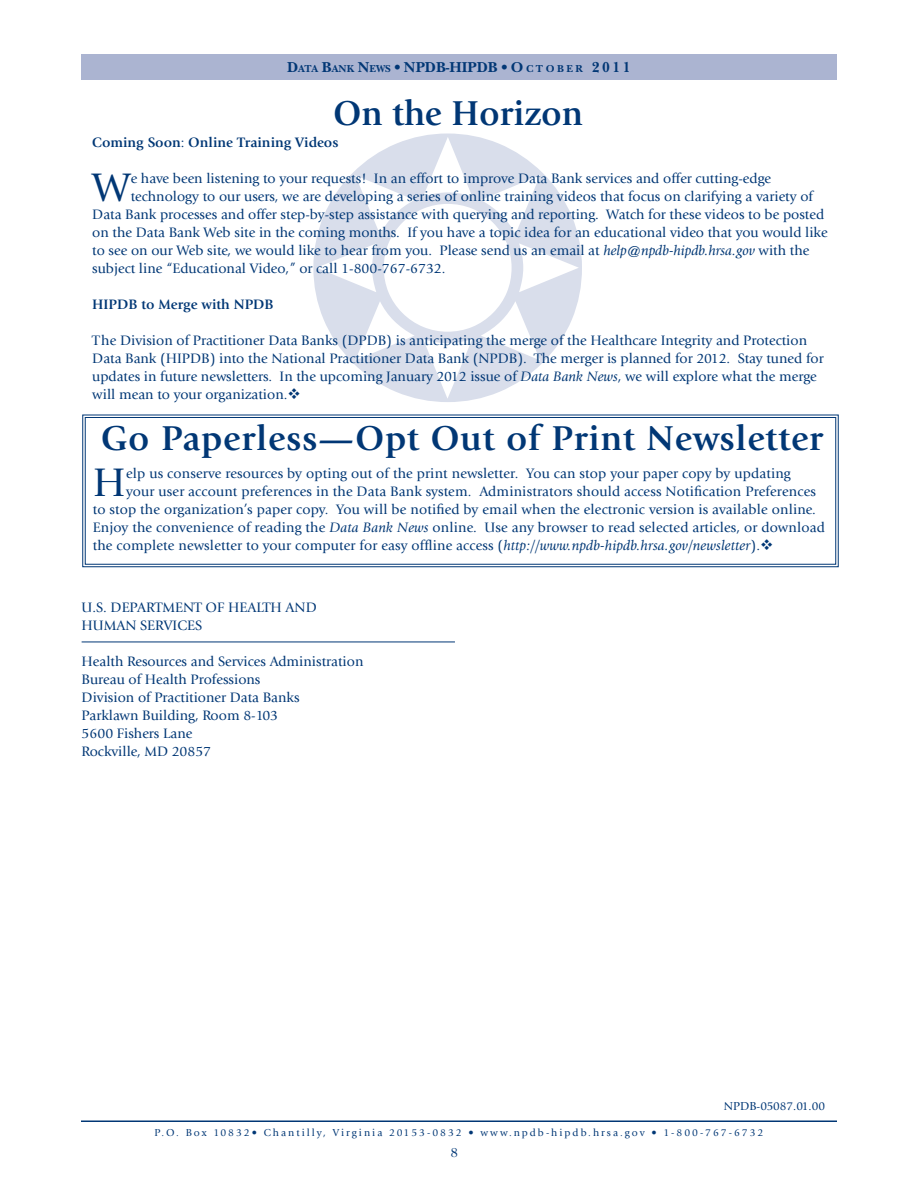
<style>
.page{position:relative;width:918px;height:1188px;background:#fff}
.page>*{position:absolute;margin:0;border:0;box-sizing:border-box;transform-origin:0 0}
.t1{font:41.55px "Giovanni";color:#013775}
.subtitle{font:700 36px "Giovanni";letter-spacing:.02em;color:#013775}
.subtitle-2{font:700 36px "Giovanni";color:#013775}
.t2{font:700 15px "New Baskerville";color:#013775}
.body{font:14.25px/18px "Giovanni";color:#013775}
.t3{font:700 14.25px "Giovanni";color:#013775}
.t4{font:13.5px "New Baskerville";color:#013775}
.body-2{font:12px "Giovanni";color:#013775}
.t5{font:10.5px "Giovanni";letter-spacing:.19em;color:#013775}
.s1{font-size:10.5px}
.s2{font-weight:400}
.s3{font-style:italic}
</style>
<div class="page">
<div style="left:81px;top:54px;width:756px;height:25px;background:#abb4d1"></div>
<hr style="left:81px;top:1120px;width:756px;height:2px;background:#013775">
<hr style="left:82px;top:642px;width:373px;height:1px;background:#013775">
<svg style="left:313px;top:134px;width:269px;height:268px"></svg>
<svg style="left:82px;top:414px;width:757px;height:153px"></svg>
<div style="left:85px;top:417px;width:751px;height:148px;border:1px solid #013775"></div>
<p class="t2" style="left:287px;top:58px;width:345px">D<span class="s1">ATA</span> B<span class="s1">ANK</span> N<span class="s1">EWS</span> • NPDB-HIPDB • O <span class="s1">C T OB E R</span> 2 0 1 1</p>
<p class="subtitle-2" style="left:333px;top:92px;width:252px">On the Horizon</p>
<p class="t3" style="left:92px;top:134px;width:248px">Coming Soon<span class="s2">:</span> Online Training Videos</p>
<p class="t1" style="left:92px;top:164px;width:40px">W</p>
<p class="body" style="left:131px;top:170px;width:642px">e have been listening to your requests! In an effort to improve Data Bank services and offer cutting-edge</p>
<p class="body" style="left:131px;top:188px;width:684px">technology to our users, we are developing a series of online training videos that focus on clarifying a variety of</p>
<p class="body" style="left:92px;top:206px;width:733px">Data Bank processes and offer step-by-step assistance with querying and reporting. Watch for these videos to be posted</p>
<p class="body" style="left:92px;top:224px;width:737px">on the Data Bank Web site in the coming months. If you have a topic idea for an educational video that you would like</p>
<p class="body" style="left:92px;top:242px;width:719px">to see on our Web site, we would like to hear from you. Please send us an email at <span class="s3">help@npdb-hipdb.hrsa.gov</span> with the</p>
<p class="body" style="left:92px;top:260px;width:355px">subject line “Educational Video,” or call 1-800-767-6732.</p>
<p class="t3" style="left:92px;top:296px;width:183px">HIPDB to Merge with NPDB</p>
<p class="body" style="left:92px;top:332px;width:733px">The Division of Practitioner Data Banks (DPDB) is anticipating the merge of the Healthcare Integrity and Protection Data Bank (HIPDB) into the National Practitioner Data Bank (NPDB). The merger is planned for 2012. Stay tuned for updates in future newsletters. In the upcoming January 2012 issue of <span class="s3">Data Bank News</span>, we will explore what the merge will mean to your organization.❖</p>
<p class="subtitle" style="left:101px;top:417px;width:724px">Go Paperless—Opt Out of Print Newsletter</p>
<p class="t1" style="left:93px;top:459px;width:35px">H</p>
<p class="body" style="left:126px;top:465px;width:666px">elp us conserve resources by opting out of the print newsletter. You can stop your paper copy by updating</p>
<p class="body" style="left:126px;top:483px;width:691px">your user account preferences in the Data Bank system. Administrators should access Notification Preferences</p>
<p class="body" style="left:93px;top:501px;width:725px">to stop the organization’s paper copy. You will be notified by email when the electronic version is available online.</p>
<p class="body" style="left:93px;top:519px;width:734px">Enjoy the convenience of reading the <span class="s3">Data Bank News</span> online. Use any browser to read selected articles, or download</p>
<p class="body" style="left:93px;top:537px;width:682px">the complete newsletter to your computer for easy offline access (<span class="s3">http://www.npdb-hipdb.hrsa.gov/newsletter</span>).❖</p>
<p class="body" style="left:82px;top:598px;width:237px">U.S. DEPARTMENT OF HEALTH AND</p>
<p class="body" style="left:82px;top:616px;width:122px">HUMAN SERVICES</p>
<p class="body" style="left:82px;top:652px;width:283px">Health Resources and Services Administration<br>Bureau of Health Professions</p>
<p class="body" style="left:82px;top:688px;width:219px">Division of Practitioner Data Banks<br>Parklawn Building, Room 8-103</p>
<p class="body" style="left:82px;top:724px;width:112px">5600 Fishers Lane</p>
<p class="body" style="left:82px;top:742px;width:131px">Rockville, MD 20857</p>
<p class="body-2" style="left:724px;top:1099px;width:103px">NPDB-05087.01.00</p>
<p class="t5" style="left:155px;top:1126px;width:610px">P.O. Box 10832• Chantilly, Virginia 20153-0832 • www.npdb-hipdb.hrsa.gov • 1-800-767-6732</p>
<p class="t4" style="left:451px;top:1145px;width:9px">8</p>
</div>
